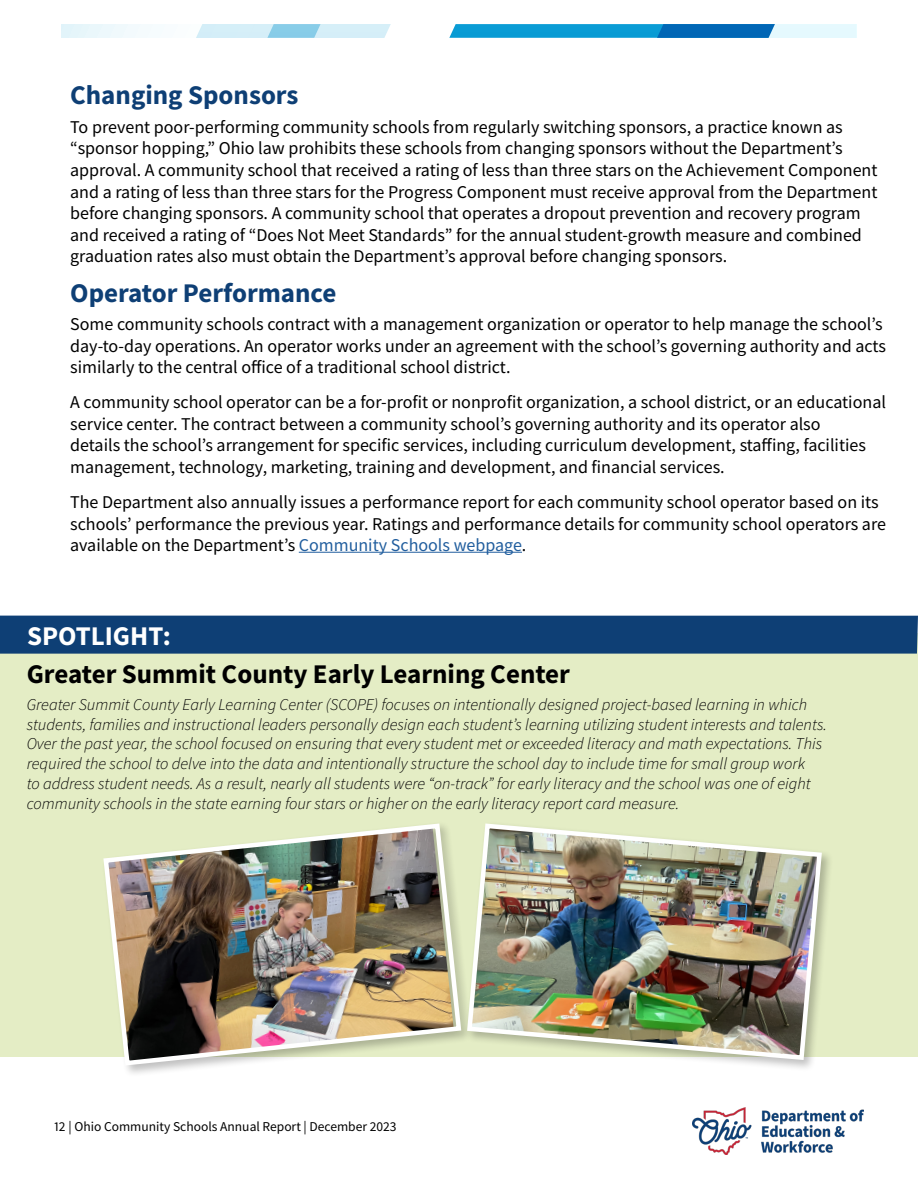
<style>
.page{position:relative;width:918px;height:1188px;background:#fff}
.page>*{position:absolute;margin:0;border:0;box-sizing:border-box;transform-origin:0 0}
.t1{font:700 27px "Source Sans Pro";color:#000}
.t2{font:700 27px "Source Sans Pro";color:#0e3f75}
.t3{font:700 27px "Source Sans Pro";color:#fff}
.t4{font:18px/21.6px "Source Sans Pro";color:#000}
.t5{font:italic 300 16.5px/19.8px "Source Sans Pro";color:#000}
.t6{font:13.5px "Source Sans Pro";color:#000}
.s1{color:#215e9e}
</style>
<div class="page">
<svg style="left:62px;top:24px;width:794px;height:14px"></svg>
<img style="left:692px;top:1107px;width:171px;height:47px">
<hr style="left:299px;top:552px;width:223px;height:1px;background:#215e9e">
<div style="left:0;top:633px;width:918px;height:423px;background:#e4edc5"></div>
<div style="left:0;top:616px;width:918px;height:38px;background:#0e3f75"></div>
<img style="left:101px;top:823px;width:363px;height:245px">
<div style="left:464px;top:821px;width:370px;height:251px;background:#000;opacity:.25"></div>
<img style="left:465px;top:821px;width:359px;height:241px">
<p class="t2" style="left:70px;top:77px;width:230px">Changing Sponsors</p>
<p class="t4" style="left:70px;top:116px;width:809px">To prevent poor-performing community schools from regularly switching sponsors, a practice known as “sponsor hopping,” Ohio law prohibits these schools from changing sponsors without the Department’s approval. A community school that received a rating of less than three stars on the Achievement Component and a rating of less than three stars for the Progress Component must receive approval from the Department before changing sponsors. A community school that operates a dropout prevention and recovery program and received a rating of “Does Not Meet Standards” for the annual student-growth measure and combined graduation rates also must obtain the Department’s approval before changing sponsors.</p>
<p class="t2" style="left:70px;top:274px;width:268px">Operator Performance</p>
<p class="t4" style="left:70px;top:313px;width:817px">Some community schools contract with a management organization or operator to help manage the school’s day-to-day operations. An operator works under an agreement with the school’s governing authority and acts similarly to the central office of a traditional school district.</p>
<p class="t4" style="left:70px;top:391px;width:817px">A community school operator can be a for-profit or nonprofit organization, a school district, or an educational service center. The contract between a community school’s governing authority and its operator also<br>details the school’s arrangement for specific services, including curriculum development, staffing, facilities management, technology, marketing, training and development, and financial services.</p>
<p class="t4" style="left:70px;top:491px;width:817px">The Department also annually issues a performance report for each community school operator based on its schools’ performance the previous year. Ratings and performance details for community school operators are available on the Department’s <span class="s1">Community Schools webpage</span>.</p>
<p class="t3" style="left:27px;top:618px;width:145px">SPOTLIGHT:</p>
<p class="t1" style="left:27px;top:656px;width:545px">Greater Summit County Early Learning Center</p>
<p class="t5" style="left:27px;top:694px;width:802px">Greater Summit County Early Learning Center (SCOPE) focuses on intentionally designed project-based learning in which students, families and instructional leaders personally design each student’s learning utilizing student interests and talents.<br>Over the past year, the school focused on ensuring that every student met or exceeded literacy and math expectations. This required the school to delve into the data and intentionally structure the school day to include time for small group work<br>to address student needs. As a result, nearly all students were “on-track” for early literacy and the school was one of eight community schools in the state earning four stars or higher on the early literacy report card measure.</p>
<p class="t6" style="left:54px;top:1118px;width:344px">12 | Ohio Community Schools Annual Report | December 2023</p>
</div>
